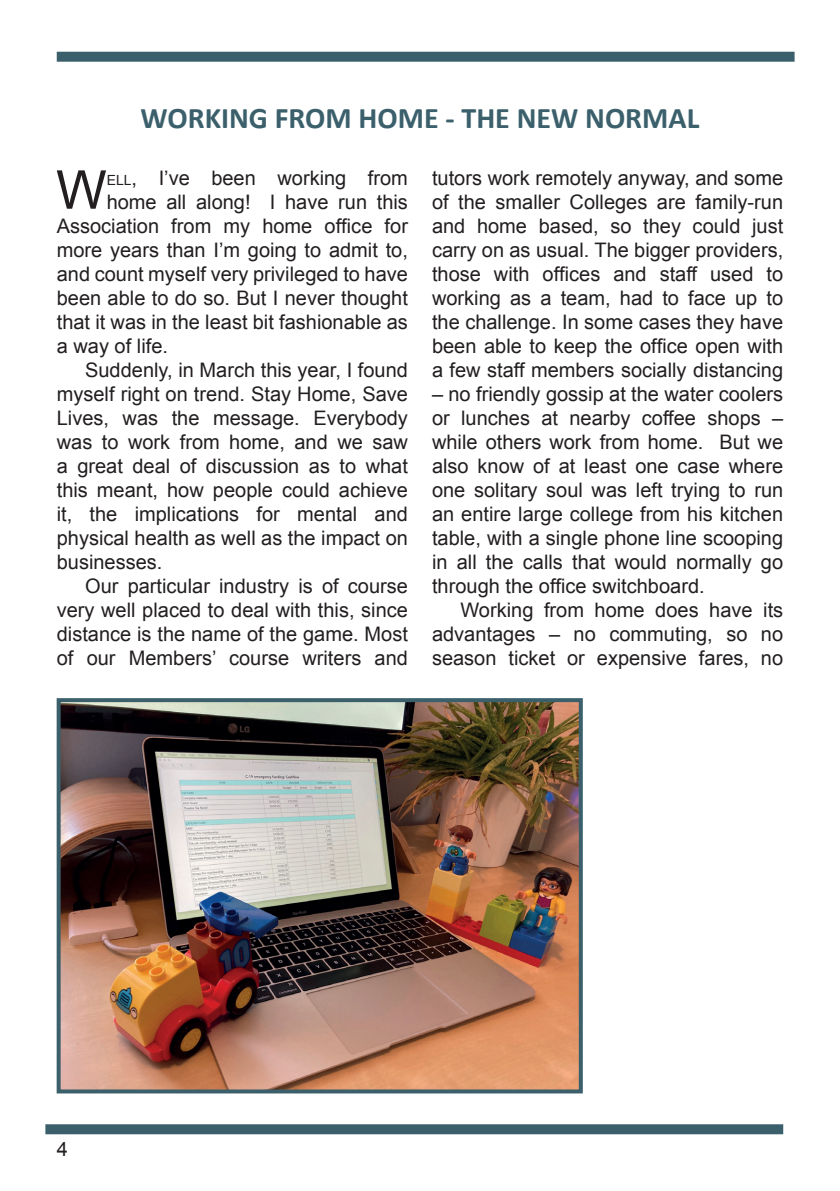
<style>
.page{position:relative;width:840px;height:1191px;background:#fff}
.page>*{position:absolute;margin:0;border:0;box-sizing:border-box;transform-origin:0 0}
.t1{font:53.6px "Arial";color:#231f20}
.t2{font:700 30px "Calibri";color:#3b606c}
.t3{font:20px/24px "Arial";color:#231f20;text-align:justify}
.s1{font-size:14px}
</style>
<div class="page">
<div style="left:57px;top:52px;width:737px;height:10px;background:#3b606c"></div>
<div style="left:45px;top:1124px;width:737px;height:10px;background:#3b606c"></div>
<img style="left:62px;top:703px;width:515px;height:385px">
<div style="left:57px;top:698px;width:525px;height:395px;border:4px solid #3b606c"></div>
<h2 class="t2" style="left:140px;top:99px;width:560px">WORKING FROM HOME - THE NEW NORMAL</h2>
<h1 class="t1" style="left:56px;top:155px;width:52px">W</h1>
<p class="t3" style="left:107px;top:166px;width:302px"><span class="s1">ell</span>, I’ve been working from</p>
<p class="t3" style="left:107px;top:190px;width:302px">home all along! I have run this</p>
<p class="t3" style="left:57px;top:214px;width:352px">Association from my home office for</p>
<p class="t3" style="left:57px;top:238px;width:352px">more years than I’m going to admit to,</p>
<p class="t3" style="left:57px;top:262px;width:352px">and count myself very privileged to have</p>
<p class="t3" style="left:57px;top:286px;width:352px">been able to do so. But I never thought</p>
<p class="t3" style="left:57px;top:310px;width:352px">that it was in the least bit fashionable as</p>
<p class="t3" style="left:57px;top:334px;width:113px">a way of life.</p>
<p class="t3" style="left:85px;top:358px;width:324px">Suddenly, in March this year, I found</p>
<p class="t3" style="left:57px;top:382px;width:352px">myself right on trend. Stay Home, Save</p>
<p class="t3" style="left:57px;top:406px;width:352px">Lives, was the message. Everybody</p>
<p class="t3" style="left:57px;top:430px;width:352px">was to work from home, and we saw</p>
<p class="t3" style="left:57px;top:454px;width:352px">a great deal of discussion as to what</p>
<p class="t3" style="left:57px;top:478px;width:352px">this meant, how people could achieve</p>
<p class="t3" style="left:57px;top:502px;width:352px">it, the implications for mental and</p>
<p class="t3" style="left:57px;top:526px;width:352px">physical health as well as the impact on</p>
<p class="t3" style="left:57px;top:550px;width:107px">businesses.</p>
<p class="t3" style="left:85px;top:574px;width:324px">Our particular industry is of course</p>
<p class="t3" style="left:57px;top:598px;width:352px">very well placed to deal with this, since</p>
<p class="t3" style="left:57px;top:622px;width:352px">distance is the name of the game. Most</p>
<p class="t3" style="left:57px;top:646px;width:352px">of our Members’ course writers and</p>
<p class="t3" style="left:432px;top:166px;width:352px">tutors work remotely anyway, and some of the smaller Colleges are family-run and home based, so they could just carry on as usual. The bigger providers, those with offices and staff used to working as a team, had to face up to the challenge. In some cases they have been able to keep the office open with a few staff members socially distancing</p>
<p class="t3" style="left:432px;top:382px;width:352px">– no friendly gossip at the water coolers or lunches at nearby coffee shops – while others work from home. But we also know of at least one case where one solitary soul was left trying to run an entire large college from his kitchen table, with a single phone line scooping in all the calls that would normally go through the office switchboard.</p>
<p class="t3" style="left:432px;top:598px;width:352px;text-indent:28px">Working from home does have its advantages – no commuting, so no season ticket or expensive fares, no</p>
<p class="t3" style="left:57px;top:1137px;width:13px">4</p>
</div>
